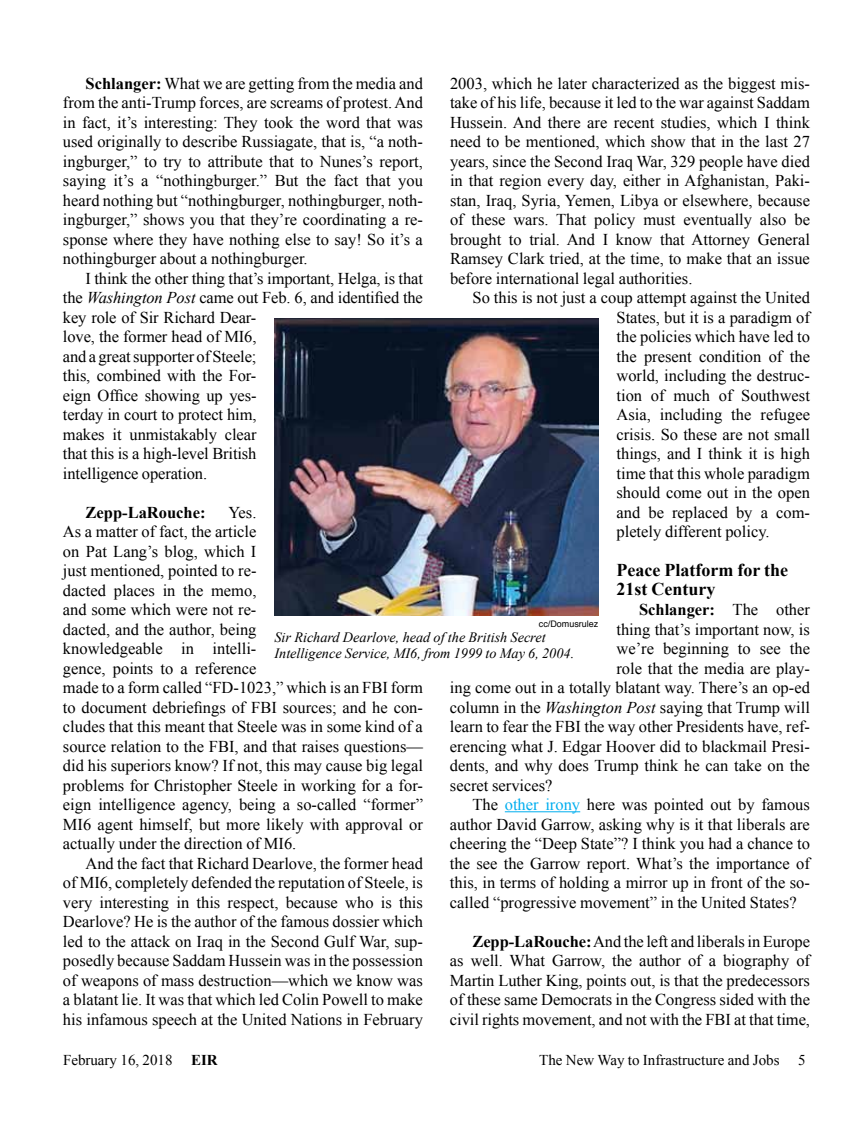
<style>
.page{position:relative;width:864px;height:1134px;background:#fff}
.page>*{position:absolute;margin:0;border:0;box-sizing:border-box;transform-origin:0 0}
.t1{font:700 18px/19.5px "Times New Roman";color:#000}
.t2{font:16.5px/19.5px "Times New Roman";color:#000;text-align:justify}
.t3{font:700 16.5px "Times New Roman";color:#000}
.t4{font:15px "Times New Roman";color:#000}
.t5{font:italic 14.25px/15.8px "Times New Roman";color:#000}
.t6{font:9px "Helvetica";color:#000}
.s1{font-weight:700}
.s2{font-style:italic}
.s3{font-weight:400}
.s4{color:#00aeef}
</style>
<div class="page">
<hr style="left:505px;top:811px;width:75px;height:1px;background:#00aeef">
<img style="left:274px;top:318px;width:324px;height:297px">
<p class="t2" style="left:63px;top:73px;width:362px;text-indent:23px"><span class="s1">Schlanger:</span> What we are getting from the media and from the anti-Trump forces, are screams of protest. And in fact, it’s interesting: They took the word that was used originally to describe Russiagate, that is, “a noth&shy;ingburger,” to try to attribute that to Nunes’s report, saying it’s a “nothingburger.” But the fact that you heard nothing but “nothingburger, nothingburger, noth&shy;ingburger,” shows you that they’re coordinating a re&shy;sponse where they have nothing else to say! So it’s a nothingburger about a nothingburger.</p>
<p class="t2" style="left:63px;top:268px;width:361px;text-align:left;text-indent:23px">I think the other thing that’s important, Helga, is that the <span class="s2">Washington Post</span> came out Feb. 6, and identified the key role of Sir Richard Dear-<br>love, the former head of MI6,<br>and a great supporter of Steele;<br>this, combined with the For-<br>eign Office showing up yes-<br>terday in court to protect him,<br>makes it unmistakably clear<br>that this is a high-level British<br>intelligence operation.</p>
<p class="t3" style="left:85px;top:501px;width:122px">Zepp-LaRouche:</p>
<p class="t2" style="left:450px;top:73px;width:362px">2003, which he later characterized as the biggest mis&shy;take of his life, because it led to the war against Saddam Hussein. And there are recent studies, which I think need to be mentioned, which show that in the last 27 years, since the Second Iraq War, 329 people have died in that region every day, either in Afghanistan, Paki&shy;stan, Iraq, Syria, Yemen, Libya or elsewhere, because of these wars. That policy must eventually also be brought to trial. And I know that Attorney General Ramsey Clark tried, at the time, to make that an issue before international legal authorities.</p>
<p class="t2" style="left:617px;top:288px;width:195px;text-indent:-144px">So this is not just a coup attempt against the United States, but it is a paradigm of the policies which have led to the present condition of the world, including the destruc&shy;tion of much of Southwest Asia, including the refugee crisis. So these are not small things, and I think it is high time that this whole paradigm should come out in the open and be replaced by a com&shy;pletely different policy.</p>
<p class="t1" style="left:616px;top:560px;width:173px">Peace Platform for the<br>21st Century</p>
<p class="t3" style="left:639px;top:598px;width:173px">Schlanger: <span class="s3">The other</span></p>
<p class="t2" style="left:616px;top:619px;width:195px">thing that’s important now, is</p>
<p class="t2" style="left:616px;top:638px;width:195px">we’re beginning to see the</p>
<p class="t2" style="left:616px;top:658px;width:195px">role that the media are play-</p>
<p class="t2" style="left:450px;top:677px;width:361px">ing come out in a totally blatant way. There’s an op-ed</p>
<p class="t2" style="left:450px;top:697px;width:361px">column in the <span class="s2">Washington Post</span> saying that Trump will</p>
<p class="t2" style="left:450px;top:716px;width:361px">learn to fear the FBI the way other Presidents have, ref-</p>
<p class="t2" style="left:450px;top:736px;width:361px">erencing what J. Edgar Hoover did to blackmail Presi-</p>
<p class="t2" style="left:450px;top:755px;width:361px">dents, and why does Trump think he can take on the</p>
<p class="t2" style="left:450px;top:775px;width:104px">secret services?</p>
<p class="t2" style="left:472px;top:795px;width:339px">The <span class="s4">other irony</span> here was pointed out by famous</p>
<p class="t2" style="left:450px;top:814px;width:361px">author David Garrow, asking why is it that liberals are</p>
<p class="t2" style="left:450px;top:834px;width:361px">cheering the “Deep State”? I think you had a chance to</p>
<p class="t2" style="left:450px;top:853px;width:361px">the see the Garrow report. What’s the importance of</p>
<p class="t2" style="left:450px;top:873px;width:362px">this, in terms of holding a mirror up in front of the so-</p>
<p class="t2" style="left:450px;top:892px;width:348px">called “progressive movement” in the United States?</p>
<p class="t2" style="left:450px;top:931px;width:362px;text-indent:23px"><span class="s1">Zepp-LaRouche:</span> And the left and liberals in Europe as well. What Garrow, the author of a biography of Martin Luther King, points out, is that the predecessors of these same Democrats in the Congress sided with the civil rights movement, and not with the FBI at that time,</p>
<p class="t2" style="left:63px;top:502px;width:362px;text-align:left;text-indent:165px">Yes.<br>As a matter of fact, the article<br>on Pat Lang’s blog, which I<br>just mentioned, pointed to re-<br>dacted places in the memo,<br>and some which were not re-<br>dacted, and the author, being<br>knowledgeable in intelli-<br>gence, points to a reference<br>made to a form called “FD-1023,” which is an FBI form to document debriefings of FBI sources; and he con&shy;cludes that this meant that Steele was in some kind of a source relation to the FBI, and that raises questions— did his superiors know? If not, this may cause big legal problems for Christopher Steele in working for a for&shy;eign intelligence agency, being a so-called “former” MI6 agent himself, but more likely with approval or actually under the direction of MI6.</p>
<p class="t2" style="left:63px;top:853px;width:362px;text-indent:23px">And the fact that Richard Dearlove, the former head of MI6, completely defended the reputation of Steele, is very interesting in this respect, because who is this Dearlove? He is the author of the famous dossier which led to the attack on Iraq in the Second Gulf War, sup&shy;posedly because Saddam Hussein was in the possession of weapons of mass destruction—which we know was a blatant lie. It was that which led Colin Powell to make his infamous speech at the United Nations in February</p>
<p class="t6" style="left:539px;top:617px;width:61px">cc/Domusrulez</p>
<p class="t5" style="left:274px;top:629px;width:301px">Sir Richard Dearlove, head of the British Secret<br>Intelligence Service, MI6, from 1999 to May 6, 2004.</p>
<p class="t4" style="left:63px;top:1050px;width:156px">February 16, 2018 <span class="s1">EIR</span></p>
<p class="t4" style="left:539px;top:1050px;width:268px">The New Way to Infrastructure and Jobs 5</p>
</div>
